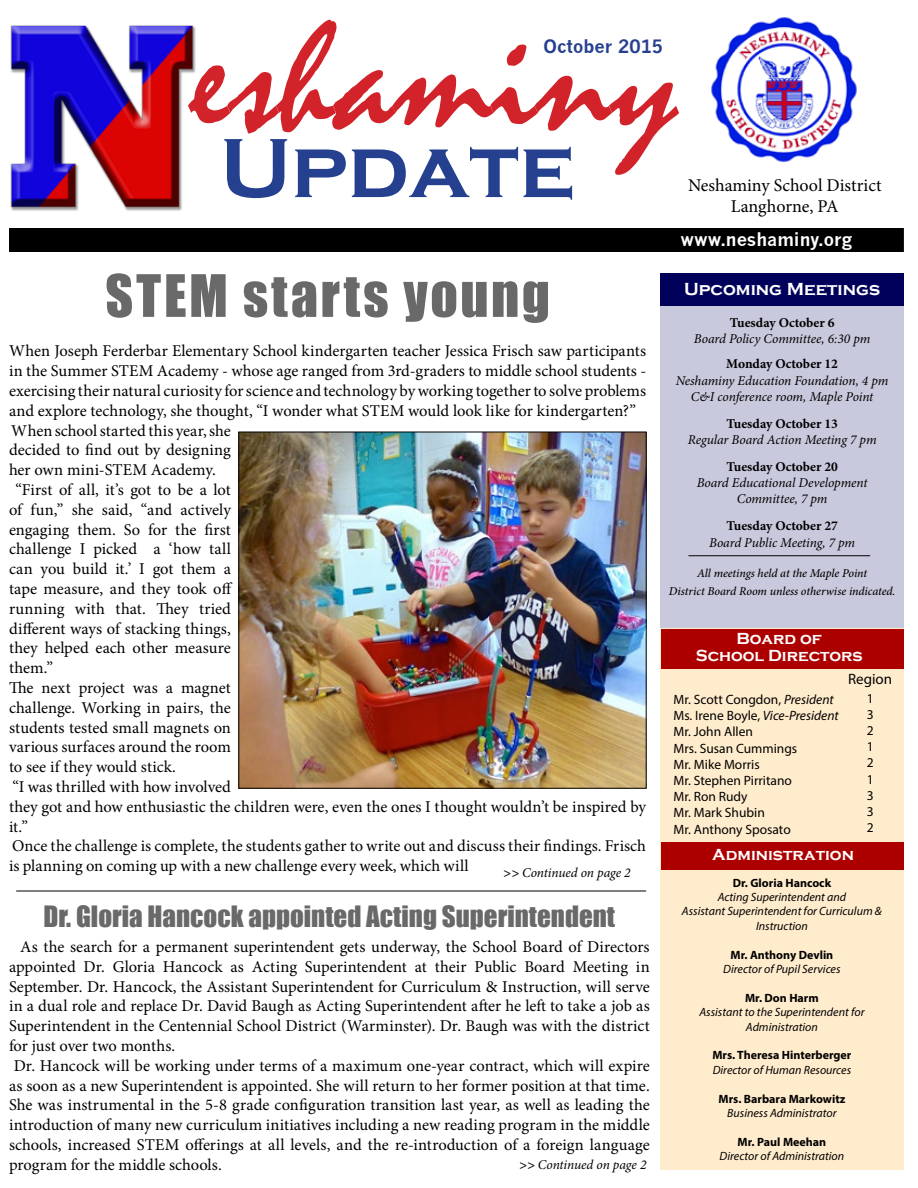
<style>
.page{position:relative;width:918px;height:1188px;background:#fff}
.page>*{position:absolute;margin:0;border:0;box-sizing:border-box;transform-origin:0 0}
.t1{font:159px "Mistral";color:#d2232a}
.t2{font:700 87px "Copperplate Gothic";color:#25408f}
.t3{font:54px "Impact";letter-spacing:.05em;color:#696969}
.t4{font:27px "Impact";color:#696969}
.t5{font:18px/21.6px "Minion Pro";letter-spacing:-.005em;color:#000;text-align:center}
.t6{font:700 18px "News Gothic";color:#fff}
.t7{font:700 18px "Copperplate Gothic";color:#fff}
.t8{font:700 18px "News Gothic";color:#25408f}
.t9{font:16.5px/19.8px "Minion Pro";color:#000}
.t10{font:700 16.5px/16.5px "Copperplate Gothic";color:#fff;text-align:center}
.t11{font:15px "Myriad Pro";color:#000}
.t12{font:italic 13.5px/16.2px "Minion Pro";letter-spacing:-.01em;color:#000;text-align:center}
.t13{font:13.5px/16.2px "Myriad Pro";color:#000}
.t14{font:700 13.5px "Minion Pro";color:#000}
.t15{font:italic 12px/14.4px "Myriad Pro";color:#000;text-align:center}
.t16{font:700 12px "Myriad Pro";color:#000}
.t17{font:italic 500 12px/18px "Minion Pro";letter-spacing:-.005em;color:#000;text-align:center}
.s1{font-weight:700}
.s2{font-style:italic}
</style>
<div class="page">
<div style="left:661px;top:273px;width:243px;height:381px;background:#c9c9dd"></div>
<img style="left:10px;top:25px;width:186px;height:186px">
<img style="left:711px;top:17px;width:146px;height:146px">
<div style="left:10px;top:229px;width:893px;height:22px;background:#000"></div>
<div style="left:9px;top:228px;width:895px;height:24px;border:2px solid #000"></div>
<div style="left:661px;top:273px;width:243px;height:32px;background:#00005b"></div>
<div style="left:661px;top:629px;width:243px;height:541px;background:#ffeccc"></div>
<div style="left:661px;top:629px;width:243px;height:40px;background:#ac0000"></div>
<div style="left:661px;top:843px;width:243px;height:27px;background:#ac0000"></div>
<hr style="left:16px;top:891px;width:630px;height:1px;background:#000">
<hr style="left:688px;top:555px;width:182px;height:1px;background:#000">
<img style="left:240px;top:434px;width:405px;height:353px">
<div style="left:238px;top:432px;width:409px;height:357px;border:1px solid #000"></div>
<h1 class="t1" style="left:191px;top:-10px;width:489px">eshaminy</h1>
<p class="t8" style="left:544px;top:36px;width:121px">October 2015</p>
<h2 class="t2" style="left:220px;top:120px;width:356px">Update</h2>
<p class="t5" style="left:688px;top:174px;width:195px">Neshaminy School District<br>Langhorne, PA</p>
<p class="t6" style="left:680px;top:228px;width:173px">www.neshaminy.org</p>
<h3 class="t3" style="left:105px;top:254px;width:446px">STEM starts young</h3>
<p class="t9" style="left:9px;top:341px;width:639px">When Joseph Ferderbar Elementary School kindergarten teacher Jessica Frisch saw participants</p>
<p class="t9" style="left:9px;top:361px;width:639px">in the Summer STEM Academy - whose age ranged from 3rd-graders to middle school students -</p>
<p class="t9" style="left:9px;top:381px;width:639px">exercising their natural curiosity for science and technology by working together to solve problems</p>
<p class="t9" style="left:9px;top:401px;width:629px">and explore technology, she thought, “I wonder what STEM would look like for kindergarten?”</p>
<p class="t9" style="left:11px;top:421px;width:221px">When school started this year, she</p>
<p class="t9" style="left:9px;top:440px;width:223px">decided to find out by designing</p>
<p class="t9" style="left:9px;top:460px;width:208px">her own mini-STEM Academy.</p>
<p class="t9" style="left:16px;top:480px;width:217px">“First of all, it’s got to be a lot</p>
<p class="t9" style="left:9px;top:500px;width:223px">of fun,” she said, “and actively</p>
<p class="t9" style="left:9px;top:520px;width:223px">engaging them. So for the first</p>
<p class="t9" style="left:9px;top:539px;width:223px">challenge I picked a ‘how tall</p>
<p class="t9" style="left:9px;top:559px;width:223px">can you build it.’ I got them a</p>
<p class="t9" style="left:9px;top:579px;width:225px">tape measure, and they took off</p>
<p class="t9" style="left:9px;top:599px;width:223px">running with that. They tried</p>
<p class="t9" style="left:9px;top:619px;width:223px">different ways of stacking things,</p>
<p class="t9" style="left:9px;top:638px;width:223px">they helped each other measure</p>
<p class="t9" style="left:9px;top:658px;width:46px">them.”</p>
<p class="t9" style="left:9px;top:678px;width:223px">The next project was a magnet</p>
<p class="t9" style="left:9px;top:698px;width:223px">challenge. Working in pairs, the</p>
<p class="t9" style="left:9px;top:718px;width:223px">students tested small magnets on</p>
<p class="t9" style="left:9px;top:737px;width:223px">various surfaces around the room</p>
<p class="t9" style="left:9px;top:757px;width:169px">to see if they would stick.</p>
<p class="t9" style="left:12px;top:777px;width:220px">“I was thrilled with how involved</p>
<p class="t9" style="left:9px;top:797px;width:639px">they got and how enthusiastic the children were, even the ones I thought wouldn’t be inspired by</p>
<p class="t9" style="left:9px;top:817px;width:20px">it.”</p>
<p class="t9" style="left:12px;top:836px;width:635px">Once the challenge is complete, the students gather to write out and discuss their findings. Frisch</p>
<p class="t9" style="left:9px;top:856px;width:461px">is planning on coming up with a new challenge every week, which will</p>
<p class="t12" style="left:503px;top:864px;width:129px"><span class="s1">&gt;&gt;</span> Continued on page 2</p>
<h3 class="t4" style="left:44px;top:895px;width:573px">Dr. Gloria Hancock appointed Acting Superintendent</h3>
<p class="t9" style="left:9px;top:937px;width:642px;text-indent:11px">As the search for a permanent superintendent gets underway, the School Board of Directors appointed Dr. Gloria Hancock as Acting Superintendent at their Public Board Meeting in September. Dr. Hancock, the Assistant Superintendent for Curriculum &amp; Instruction, will serve in a dual role and replace Dr. David Baugh as Acting Superintendent after he left to take a job as Superintendent in the Centennial School District (Warminster). Dr. Baugh was with the district for just over two months.<br>Dr. Hancock will be working under terms of a maximum one-year contract, which will expire as soon as a new Superintendent is appointed. She will return to her former position at that time.<br>She was instrumental in the 5-8 grade configuration transition last year, as well as leading the introduction of many new curriculum initiatives including a new reading program in the middle schools, increased STEM offerings at all levels, and the re-introduction of a foreign language program for the middle schools.</p>
<p class="t12" style="left:519px;top:1156px;width:129px"><span class="s1">&gt;&gt;</span> Continued on page 2</p>
<p class="t7" style="left:684px;top:279px;width:198px">Upcoming Meetings</p>
<p class="t14" style="left:730px;top:313px;width:106px">Tuesday October 6</p>
<p class="t12" style="left:694px;top:331px;width:178px">Board Policy Committee, 6:30 pm</p>
<p class="t14" style="left:726px;top:354px;width:113px">Monday October 12</p>
<p class="t12" style="left:676px;top:372px;width:214px">Neshaminy Education Foundation, 4 pm<br>C&amp;I conference room, Maple Point</p>
<p class="t14" style="left:726px;top:414px;width:113px">Tuesday October 13</p>
<p class="t12" style="left:688px;top:431px;width:190px">Regular Board Action Meeting 7 pm</p>
<p class="t14" style="left:726px;top:457px;width:113px">Tuesday October 20</p>
<p class="t12" style="left:697px;top:475px;width:172px">Board Educational Development<br>Committee, 7 pm</p>
<p class="t14" style="left:726px;top:516px;width:113px">Tuesday October 27</p>
<p class="t12" style="left:709px;top:534px;width:148px">Board Public Meeting, 7 pm</p>
<p class="t17" style="left:669px;top:564px;width:228px">All meetings held at the Maple Point<br>District Board Room unless otherwise indicated.</p>
<p class="t10" style="left:696px;top:631px;width:168px">Board of<br>School Directors</p>
<p class="t11" style="left:848px;top:669px;width:46px">Region</p>
<p class="t13" style="left:674px;top:691px;width:167px">Mr. Scott Congdon, <span class="s2">President<br></span>Ms. Irene Boyle, <span class="s2">Vice-President<br></span>Mr. John Allen<br>Mrs. Susan Cummings<br>Mr. Mike Morris<br>Mr. Stephen Pirritano<br>Mr. Ron Rudy<br>Mr. Mark Shubin<br>Mr. Anthony Sposato</p>
<p class="t13" style="left:867px;top:690px;width:8px;text-align:justify">1<br>3<br>2<br>1<br>2<br>1<br>3<br>3<br>2</p>
<p class="t10" style="left:712px;top:847px;width:143px">Administration</p>
<p class="t16" style="left:733px;top:875px;width:100px">Dr. Gloria Hancock</p>
<p class="t15" style="left:682px;top:889px;width:202px">Acting Superintendent and<br>Assistant Superintendent for Curriculum &amp;<br>Instruction</p>
<p class="t16" style="left:731px;top:947px;width:104px">Mr. Anthony Devlin</p>
<p class="t15" style="left:723px;top:961px;width:119px">Director of Pupil Services</p>
<p class="t16" style="left:745px;top:990px;width:75px">Mr. Don Harm</p>
<p class="t15" style="left:699px;top:1005px;width:167px">Assistant to the Superintendent for<br>Administration</p>
<p class="t16" style="left:712px;top:1047px;width:141px">Mrs. Theresa Hinterberger</p>
<p class="t15" style="left:713px;top:1062px;width:140px">Director of Human Resources</p>
<p class="t16" style="left:719px;top:1091px;width:128px">Mrs. Barbara Markowitz</p>
<p class="t15" style="left:727px;top:1105px;width:111px">Business Administrator</p>
<p class="t16" style="left:738px;top:1134px;width:90px">Mr. Paul Meehan</p>
<p class="t15" style="left:720px;top:1149px;width:126px">Director of Administration</p>
</div>
